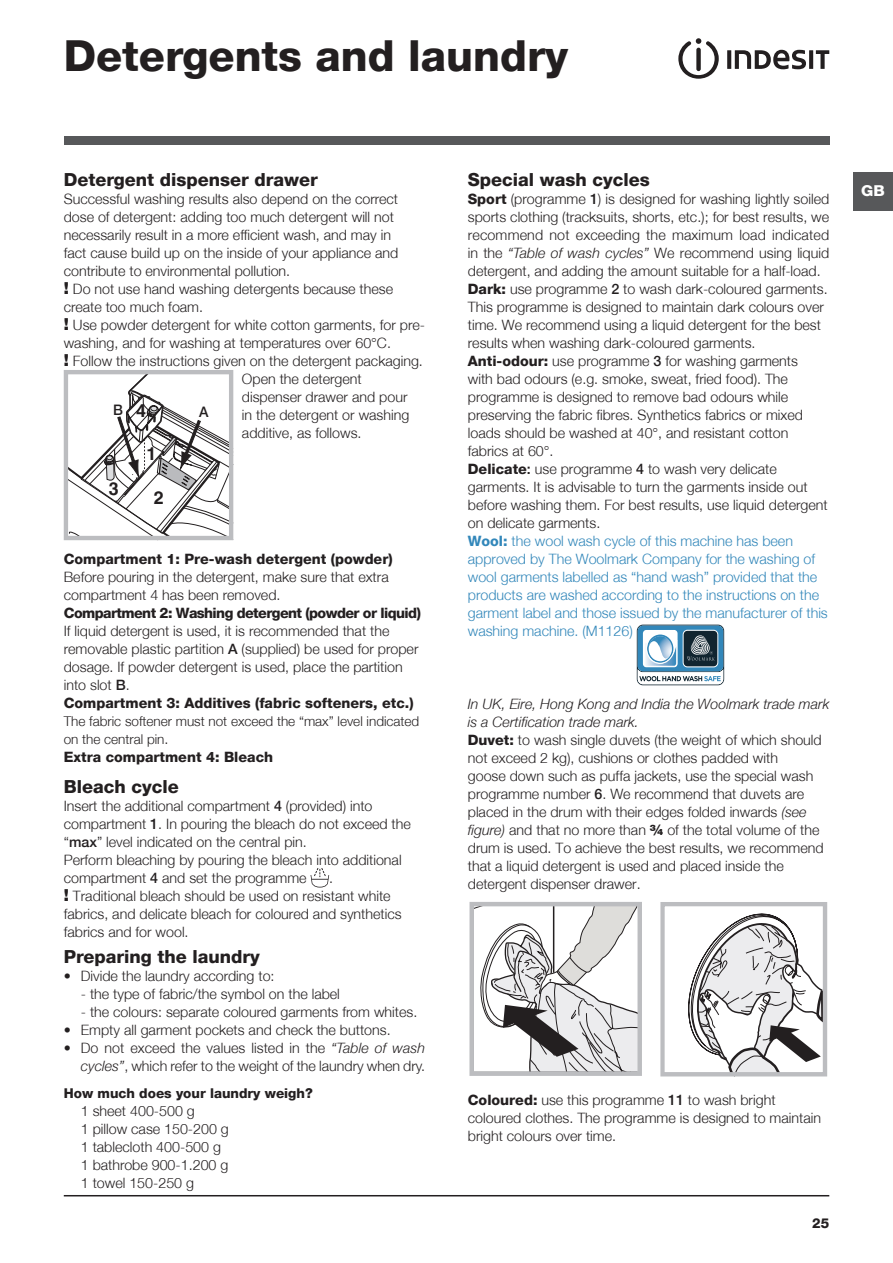
<style>
.page{position:relative;width:893px;height:1263px;background:#fff}
.page>*{position:absolute;margin:0;border:0;box-sizing:border-box;transform-origin:0 0}
.t1{font:800 42.75px "Helvetica Neue";color:#231f20}
.t2{font:800 18px "Helvetica Neue";color:#231f20}
.t3{font:700 18px "Helvetica";color:#231f20}
.t4{font:800 15px "Helvetica Neue";color:#fff;scale:1.05 1}
.t5{font:500 14.55px "Helvetica Neue";color:#231f20}
.t6{font:300 14.25px/18px "Helvetica Neue";color:#231f20}
.t7{font:800 14.25px "Helvetica Neue";color:#231f20}
.t8{font:800 14.25px "Helvetica Neue";letter-spacing:-.04em;color:#231f20}
.t9{font:300 13.5px/18px "Helvetica Neue";color:#231f20}
.t10{font:800 13.5px "Helvetica Neue";color:#231f20}
.s1{font-weight:900;font-size:16.5px}
.s2{font-family:"Helvetica";font-weight:700;font-size:18px}
.s3{font-weight:500}
.s4{font-weight:800}
.s5{font-size:14.25px}
.s6{font-style:italic}
.s7{font-weight:800;color:#3287ba}
.s8{color:#3287ba}
</style>
<div class="page">
<hr style="left:64px;top:1195px;width:765px;height:1px;background:#231f20">
<div style="left:64px;top:136px;width:765px;height:9px;background:#57585a"></div>
<svg style="left:678px;top:38px;width:41px;height:41px"></svg>
<svg style="left:727px;top:50px;width:4px;height:19px"></svg>
<svg style="left:735px;top:50px;width:71px;height:19px"></svg>
<svg style="left:809px;top:50px;width:4px;height:19px"></svg>
<svg style="left:816px;top:50px;width:13px;height:19px"></svg>
<div style="left:853px;top:172px;width:40px;height:38px;background:#57585a"></div>
<svg style="left:311px;top:868px;width:18px;height:19px"></svg>
<svg style="left:637px;top:625px;width:87px;height:60px"></svg>
<svg style="left:64px;top:371px;width:169px;height:169px"></svg>
<svg style="left:474px;top:907px;width:163px;height:164px"></svg>
<div style="left:469px;top:902px;width:173px;height:174px;border:4px solid #bcbdc0"></div>
<svg style="left:682px;top:902px;width:146px;height:175px"></svg>
<div style="left:660px;top:902px;width:167px;height:174px;border:4px solid #bcbdc0"></div>
<h1 class="t1" style="left:64px;top:30px;width:506px">Detergents and laundry</h1>
<p class="t2" style="left:64px;top:169px;width:256px">Detergent dispenser drawer</p>
<p class="t6" style="left:64px;top:190px;width:336px">Successful washing results also depend on the correct</p>
<p class="t6" style="left:64px;top:208px;width:332px">dose of detergent: adding too much detergent will not</p>
<p class="t6" style="left:64px;top:226px;width:329px">necessarily result in a more efficient wash, and may in</p>
<p class="t6" style="left:64px;top:244px;width:336px">fact cause build up on the inside of your appliance and</p>
<p class="t6" style="left:64px;top:262px;width:228px">contribute to environmental pollution.</p>
<p class="t6" style="left:64px;top:280px;width:331px"><span class="s1">!</span> Do not use hand washing detergents because these</p>
<p class="t6" style="left:64px;top:298px;width:141px">create too much foam.</p>
<p class="t6" style="left:64px;top:316px;width:363px"><span class="s1">!</span> Use powder detergent for white cotton garments, for pre-</p>
<p class="t6" style="left:64px;top:334px;width:329px">washing, and for washing at temperatures over 60°C.</p>
<p class="t6" style="left:64px;top:352px;width:361px"><span class="s1">!</span> Follow the instructions given on the detergent packaging.</p>
<p class="t6" style="left:242px;top:370px;width:121px">Open the detergent</p>
<p class="t6" style="left:242px;top:388px;width:167px">dispenser drawer and pour</p>
<p class="t6" style="left:242px;top:406px;width:169px">in the detergent or washing</p>
<p class="t6" style="left:242px;top:424px;width:121px">additive, as follows.</p>
<p class="t5" style="left:113px;top:401px;width:35px">B <span class="s2">4</span></p>
<p class="t5" style="left:199px;top:403px;width:11px">A</p>
<p class="t3" style="left:109px;top:477px;width:11px">3</p>
<p class="t3" style="left:146px;top:443px;width:11px">1</p>
<p class="t3" style="left:154px;top:487px;width:11px">2</p>
<p class="t7" style="left:64px;top:550px;width:330px">Compartment 1: Pre-wash detergent (powder)</p>
<p class="t6" style="left:64px;top:568px;width:326px">Before pouring in the detergent, make sure that extra compartment 4 has been removed.</p>
<p class="t8" style="left:64px;top:604px;width:359px">Compartment 2: Washing detergent (powder or liquid)</p>
<p class="t6" style="left:64px;top:622px;width:356px">If liquid detergent is used, it is recommended that the removable plastic partition <span class="s3">A</span> (supplied) be used for proper dosage. If powder detergent is used, place the partition into slot <span class="s3">B</span>.<br><span class="s4">Compartment 3: Additives (fabric softeners, etc.)</span></p>
<p class="t9" style="left:64px;top:712px;width:357px">The fabric softener must not exceed the “max” level indicated on the central pin<span class="s5">.</span></p>
<p class="t7" style="left:64px;top:748px;width:211px">Extra compartment 4: Bleach</p>
<p class="t2" style="left:64px;top:776px;width:117px">Bleach cycle</p>
<p class="t6" style="left:64px;top:796px;width:349px">Insert the additional compartment <span class="s3">4</span> (provided) into compartment <span class="s3">1</span>. In pouring the bleach do not exceed the “<span class="s3">max</span>” level indicated on the central pin.<br>Perform bleaching by pouring the bleach into additional compartment <span class="s3">4</span> and set the programme</p>
<p class="t6" style="left:64px;top:868px;width:339px;text-indent:265px">.<br><span class="s1">!</span> Traditional bleach should be used on resistant white fabrics, and delicate bleach for coloured and synthetics fabrics and for wool.</p>
<p class="t2" style="left:64px;top:946px;width:198px">Preparing the laundry</p>
<p class="t6" style="left:64px;top:967px;width:212px">• Divide the laundry according to:</p>
<p class="t6" style="left:81px;top:985px;width:261px">- the type of fabric/the symbol on the label</p>
<p class="t6" style="left:81px;top:1003px;width:338px">- the colours: separate coloured garments from whites.</p>
<p class="t6" style="left:64px;top:1021px;width:328px">• Empty all garment pockets and check the buttons.</p>
<p class="t6" style="left:64px;top:1039px;width:363px;text-align:right">• Do not exceed the values listed in the <span class="s6">“Table of wash cycles”</span>, which refer to the weight of the laundry when dry.</p>
<p class="t10" style="left:64px;top:1085px;width:251px">How much does your laundry weigh?</p>
<p class="t6" style="left:81px;top:1101px;width:150px">1 sheet 400-500 g<br>1 pillow case 150-200 g<br>1 tablecloth 400-500 g<br>1 bathrobe 900-1.200 g<br>1 towel 150-250 g</p>
<p class="t2" style="left:468px;top:169px;width:184px">Special wash cycles</p>
<p class="t6" style="left:468px;top:190px;width:363px"><span class="s4">Sport</span> (programme <span class="s3">1</span>) is designed for washing lightly soiled sports clothing (tracksuits, shorts, etc.); for best results, we recommend not exceeding the maximum load indicated in the <span class="s6">“Table of wash cycles”</span> We recommend using liquid detergent, and adding the amount suitable for a half-load.<br><span class="s4">Dark:</span> use programme <span class="s3">2</span> to wash dark-coloured garments.<br>This programme is designed to maintain dark colours over time. We recommend using a liquid detergent for the best results when washing dark-coloured garments.<br><span class="s4">Anti-odour:</span> use programme <span class="s3">3</span> for washing garments<br>with bad odours (e.g. smoke, sweat, fried food). The programme is designed to remove bad odours while preserving the fabric fibres. Synthetics fabrics or mixed loads should be washed at 40°, and resistant cotton fabrics at 60°.<br><span class="s4">Delicate</span><span class="s3">:</span> use programme <span class="s3">4</span> to wash very delicate garments. It is advisable to turn the garments inside out before washing them. For best results, use liquid detergent on delicate garments.<br><span class="s7">Wool:</span> <span class="s8">the wool wash cycle of this machine has been approved by The Woolmark Company for the washing of wool garments labelled as “hand wash” provided that the products are washed according to the instructions on the garment label and those issued by the manufacturer of this washing machine. (M1126)</span></p>
<p class="t6" style="left:468px;top:695px;width:363px"><span class="s6">In UK, Eire, Hong Kong and India the Woolmark trade mark is a Certification trade mark.<br></span><span class="s4">Duvet:</span> to wash single duvets (the weight of which should not exceed 2 kg), cushions or clothes padded with<br>goose down such as puffa jackets, use the special wash programme number <span class="s3">6</span>. We recommend that duvets are placed in the drum with their edges folded inwards <span class="s6">(see figure)</span> and that no more than <span class="s4">¾</span> of the total volume of the drum is used. To achieve the best results, we recommend that a liquid detergent is used and placed inside the detergent dispenser drawer.</p>
<p class="t4" style="left:861px;top:182px;width:24px">GB</p>
<p class="t6" style="left:468px;top:1091px;width:355px"><span class="s4">Coloured:</span> use this programme <span class="s3">11</span> to wash bright coloured clothes. The programme is designed to maintain bright colours over time.</p>
<p class="t10" style="left:812px;top:1215px;width:19px">25</p>
</div>
